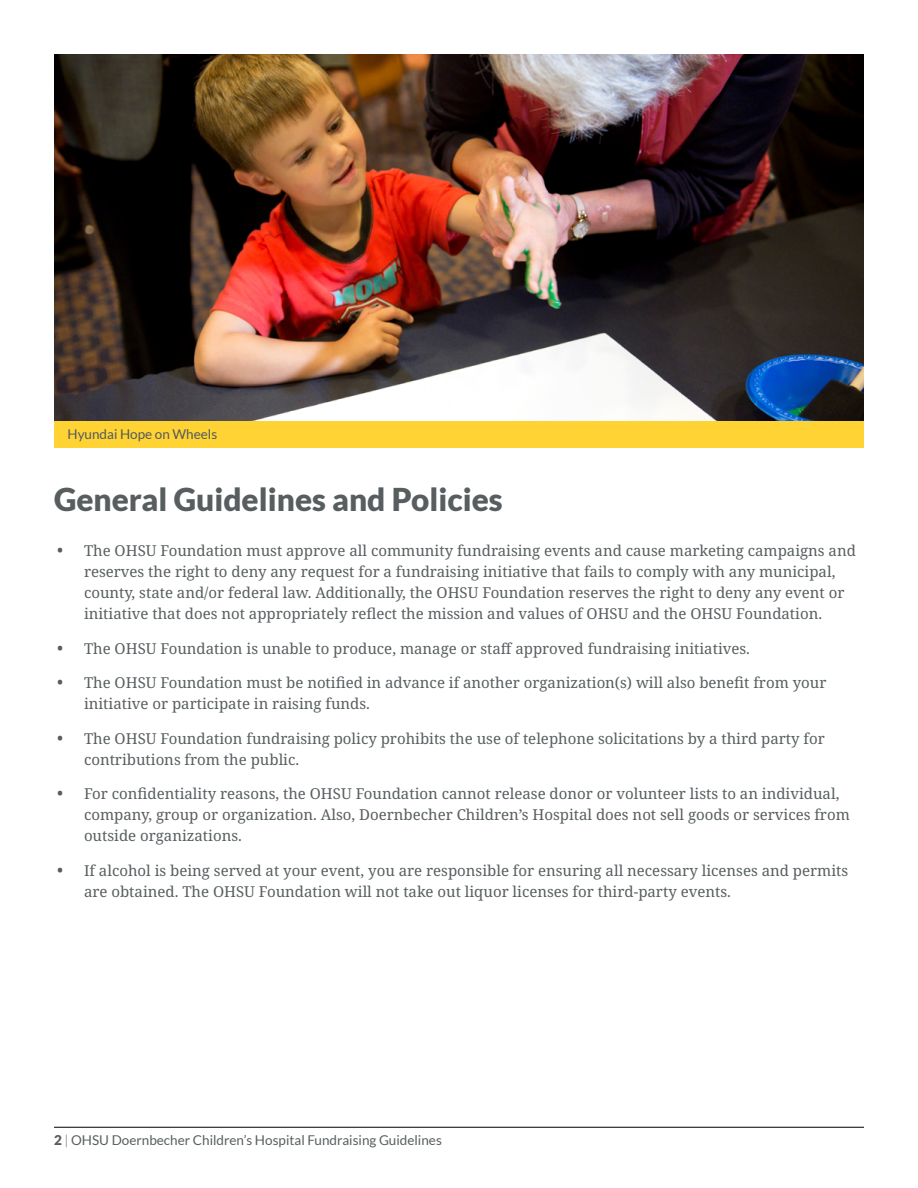
<style>
.page{position:relative;width:918px;height:1188px;background:#fff}
.page>*{position:absolute;margin:0;border:0;box-sizing:border-box;transform-origin:0 0}
.t1{font:900 31.5px "Lato";color:#585e60}
.t2{font:15px/21px "Noto Serif";color:#585e60}
.t3{font:13.5px "Lato";color:#585e60}
.t4{font:13.5px "Lato";color:#53595f}
.s1{font-size:16.5px}
.s2{font-weight:900}
.s3{font-weight:300}
</style>
<div class="page">
<hr style="left:54px;top:1127px;width:810px;height:1px;background:#000">
<img style="left:54px;top:54px;width:810px;height:367px">
<div style="left:54px;top:421px;width:810px;height:27px;background:#ffd334"></div>
<p class="t4" style="left:68px;top:426px;width:151px">Hyundai Hope on Wheels</p>
<h1 class="t1" style="left:54px;top:481px;width:450px">General Guidelines and Policies</h1>
<p class="t2" style="left:84px;top:541px;width:773px;text-indent:-27px"><span class="s1">•</span> The OHSU Foundation must approve all community fundraising events and cause marketing campaigns and reserves the right to deny any request for a fundraising initiative that fails to comply with any municipal, county, state and/or federal law. Additionally, the OHSU Foundation reserves the right to deny any event or initiative that does not appropriately reflect the mission and values of OHSU and the OHSU Foundation.</p>
<p class="t2" style="left:57px;top:638px;width:695px"><span class="s1">•</span> The OHSU Foundation is unable to produce, manage or staff approved fundraising initiatives.</p>
<p class="t2" style="left:84px;top:673px;width:744px;text-indent:-27px"><span class="s1">•</span> The OHSU Foundation must be notified in advance if another organization(s) will also benefit from your initiative or participate in raising funds.</p>
<p class="t2" style="left:84px;top:728px;width:742px;text-indent:-27px"><span class="s1">•</span> The OHSU Foundation fundraising policy prohibits the use of telephone solicitations by a third party for contributions from the public.</p>
<p class="t2" style="left:84px;top:784px;width:767px;text-indent:-27px"><span class="s1">•</span> For confidentiality reasons, the OHSU Foundation cannot release donor or volunteer lists to an individual, company, group or organization. Also, Doernbecher Children’s Hospital does not sell goods or services from outside organizations.</p>
<p class="t2" style="left:84px;top:860px;width:766px;text-indent:-27px"><span class="s1">•</span> If alcohol is being served at your event, you are responsible for ensuring all necessary licenses and permits are obtained. The OHSU Foundation will not take out liquor licenses for third-party events.</p>
<p class="t3" style="left:54px;top:1132px;width:389px"><span class="s2">2</span> <span class="s3">|</span> OHSU Doernbecher Children’s Hospital Fundraising Guidelines</p>
</div>
